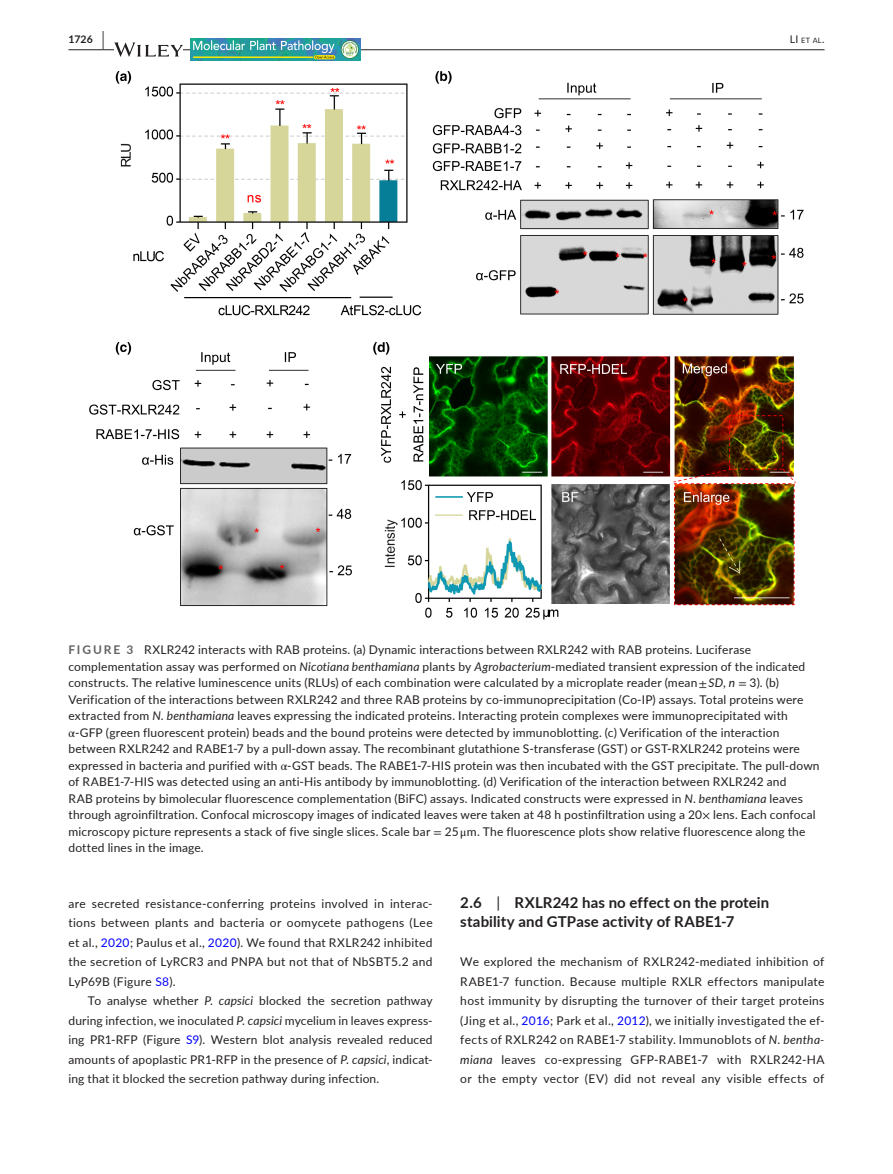
<style>
.page{position:relative;width:893px;height:1174px;background:#fff}
.page>*{position:absolute;margin:0;border:0;box-sizing:border-box;transform-origin:0 0}
.t1{font:700 15px/19.5px "Lato";letter-spacing:.005em;color:#231f20}
.t2{font:12px/19.5px "Lato";letter-spacing:.015em;color:#231f20;text-align:justify}
.t3{font:700 10.5px "Lato";color:#231f20}
.t4{font:7.35px "Lato";color:#231f20}
.s1{font-size:19.5px}
.s2{font-size:10.5px}
.s3{font-weight:700;color:#636366}
.s4{font-style:italic}
.s5{font-family:"STIX"}
.s6{color:#00f}
.s7{font-weight:400}
</style>
<div class="page">
<hr style="left:68px;top:49px;width:756px;height:1px;background:#231f20">
<svg style="left:114px;top:42px;width:69px;height:15px"></svg>
<img style="left:191px;top:39px;width:170px;height:22px">
<img style="left:89px;top:71px;width:715px;height:549px">
<p class="t3" style="left:68px;top:31px;width:37px">1726 <span class="s1">|</span></p>
<p class="t4" style="left:790px;top:35px;width:36px"><span class="s2">LI</span> et al<span class="s2">.</span></p>
<p class="t2" style="left:68px;top:641px;width:753px;line-height:16.5px;text-align:left"><span class="s3">FIGURE 3</span> RXLR242 interacts with RAB proteins. (a) Dynamic interactions between RXLR242 with RAB proteins. Luciferase complementation assay was performed on <span class="s4">Nicotiana benthamiana</span> plants by <span class="s4">Agrobacterium</span>-mediated transient expression of the indicated constructs. The relative luminescence units (RLUs) of each combination were calculated by a microplate reader (mean <span class="s5">±</span><span class="s4">SD</span>, <span class="s4">n</span> <span class="s5">=</span> 3). (b)<br>Verification of the interactions between RXLR242 and three RAB proteins by co-immunoprecipitation (Co-IP) assays. Total proteins were extracted from <span class="s4">N. benthamiana</span> leaves expressing the indicated proteins. Interacting protein complexes were immunoprecipitated with <span class="s5">α</span>-GFP (green fluorescent protein) beads and the bound proteins were detected by immunoblotting. (c) Verification of the interaction between RXLR242 and RABE1-7 by a pull-down assay. The recombinant glutathione S-transferase (GST) or GST-RXLR242 proteins were expressed in bacteria and purified with <span class="s5">α</span>-GST beads. The RABE1-7-HIS protein was then incubated with the GST precipitate. The pull-down of RABE1-7-HIS was detected using an anti-His antibody by immunoblotting. (d) Verification of the interaction between RXLR242 and<br>RAB proteins by bimolecular fluorescence complementation (BiFC) assays. Indicated constructs were expressed in <span class="s4">N. benthamiana</span> leaves through agroinfiltration. Confocal microscopy images of indicated leaves were taken at 48 h postinfiltration using a 20<span class="s5">×</span> lens. Each confocal microscopy picture represents a stack of five single slices. Scale bar <span class="s5">=</span> 25 <span class="s5">μ</span>m. The fluorescence plots show relative fluorescence along the dotted lines in the image.</p>
<p class="t2" style="left:68px;top:893px;width:366px">are secreted resistance-conferring proteins involved in interac&shy;tions between plants and bacteria or oomycete pathogens (Lee et al., <span class="s6">2020</span>; Paulus et al., <span class="s6">2020</span>). We found that RXLR242 inhibited the secretion of LyRCR3 and PNPA but not that of NbSBT5.2 and LyP69B (Figure <span class="s6">S8</span>).</p>
<p class="t2" style="left:68px;top:990px;width:366px;text-indent:20px">To analyse whether <span class="s4">P. capsici</span> blocked the secretion pathway during infection, we inoculated <span class="s4">P. capsici</span> mycelium in leaves express&shy;ing PR1-RFP (Figure <span class="s6">S9</span>). Western blot analysis revealed reduced amounts of apoplastic PR1-RFP in the presence of <span class="s4">P. capsici</span>, indicat&shy;ing that it blocked the secretion pathway during infection.</p>
<p class="t1" style="left:460px;top:892px;width:310px">2.6 <span class="s7">|</span> RXLR242 has no effect on the protein stability and GTPase activity of RABE1-7</p>
<p class="t2" style="left:460px;top:951px;width:366px">We explored the mechanism of RXLR242-mediated inhibition of RABE1-7 function. Because multiple RXLR effectors manipulate host immunity by disrupting the turnover of their target proteins (Jing et al., <span class="s6">2016</span>; Park et al., <span class="s6">2012</span>), we initially investigated the ef&shy;fects of RXLR242 on RABE1-7 stability. Immunoblots of <span class="s4">N. bentha&shy;miana</span> leaves co-expressing GFP-RABE1-7 with RXLR242-HA or the empty vector (EV) did not reveal any visible effects of</p>
</div>
